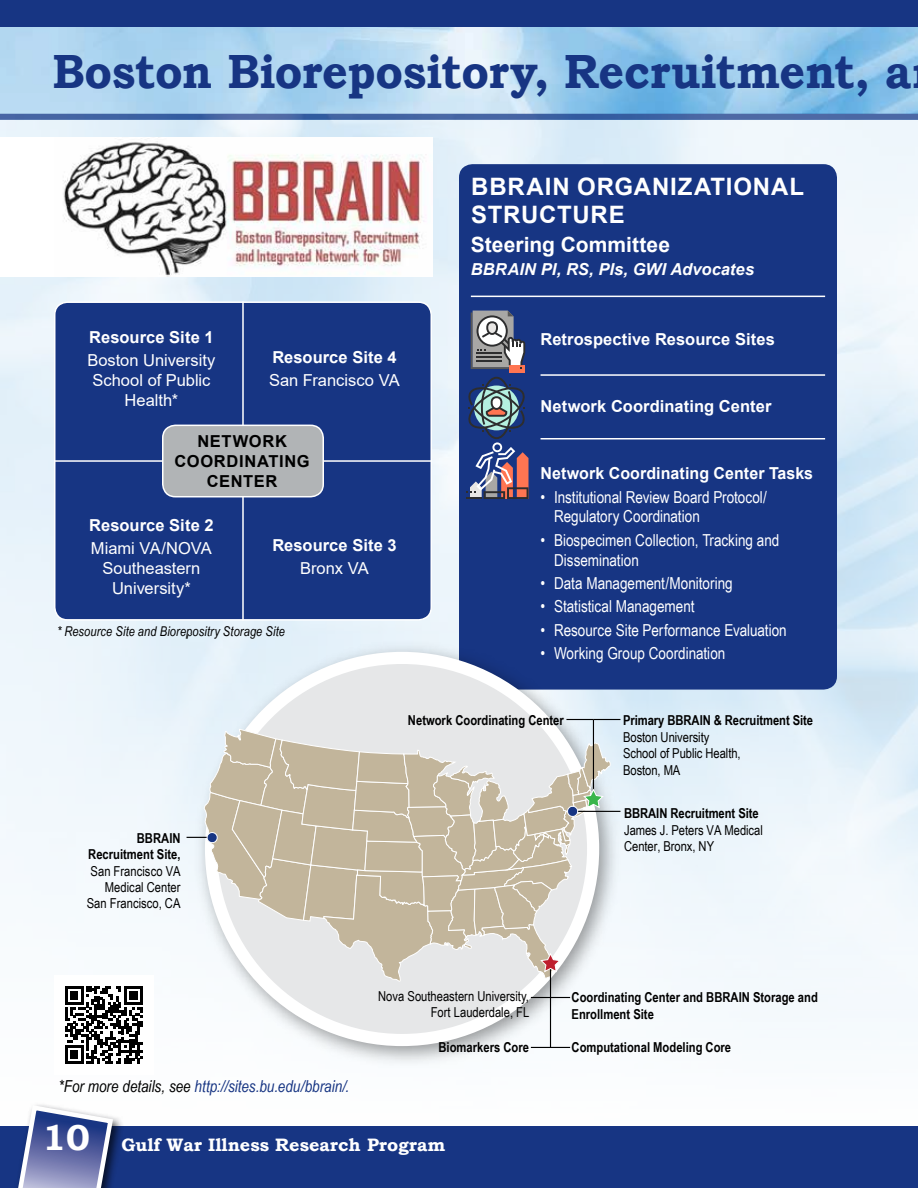
<style>
.page{position:relative;width:918px;height:1188px;background:#fff}
.page>*{position:absolute;margin:0;border:0;box-sizing:border-box;transform-origin:0 0}
.t1{font:700 48px "Bookman Old Style";letter-spacing:-.005em;color:#173583;scale:.93 1}
.t2{font:700 24px/28.8px "Arial";letter-spacing:.035em;color:#fff}
.t3{font:700 21px "Arial";letter-spacing:.005em;color:#fff}
.t4{font:700 18px "Bookman Old Style";color:#fff}
.t5{font:16.5px/19.8px "Arial Narrow";color:#fff}
.t6{font:700 16.5px "Arial";letter-spacing:.005em;color:#fff}
.t7{font:16.5px/19.8px "Arial";color:#fff;text-align:center}
.t8{font:italic 16.5px "Arial Narrow";color:#173583}
.t9{font:italic 700 16.5px "Arial";letter-spacing:.005em;color:#fff}
.t10{font:700 16.5px/19.8px "Arial";letter-spacing:.04em;color:#000;text-align:center}
.t11{font:700 13.65px/16.4px "Arial Narrow";color:#000}
.t12{font:13.65px/16.4px "Arial Narrow";letter-spacing:-.005em;color:#000;text-align:right}
.t13{font:italic 13.5px "Arial Narrow";letter-spacing:.01em;color:#000}
.s1{color:#000}
.s2{font-size:36px}
</style>
<div class="page">
<div style="left:0;top:1126px;width:918px;height:62px;background:#173583"></div>
<div style="left:7px;top:1101px;width:117px;height:87px;background:#000;opacity:.7"></div>
<svg style="left:8px;top:1124px;width:108px;height:64px"></svg>
<svg style="left:0;top:27px;width:918px;height:87px"></svg>
<div style="left:0;top:0;width:918px;height:27px;background:#173583"></div>
<img style="left:0;top:114px;width:918px;height:1010px">
<div style="left:0;top:137px;width:432px;height:139px;background:#fff"></div>
<img style="left:54px;top:141px;width:378px;height:136px">
<div style="left:459px;top:164px;width:378px;height:526px;background:#173583;border-radius:14px"></div>
<hr style="left:471px;top:296px;width:354px;height:1px;background:#fff">
<hr style="left:541px;top:374px;width:284px;height:2px;background:#fff">
<hr style="left:541px;top:438px;width:284px;height:2px;background:#fff">
<div style="left:55px;top:302px;width:376px;height:318px;background:#173583;border-radius:13px"></div>
<div style="left:54px;top:301px;width:378px;height:320px;border:2px solid #fff;border-radius:13px"></div>
<hr style="left:242px;top:301px;width:2px;height:320px;background:#fff">
<hr style="left:54px;top:460px;width:378px;height:2px;background:#fff">
<div style="left:163px;top:425px;width:160px;height:72px;background:#b1b4b6;border-radius:13px"></div>
<div style="left:162px;top:425px;width:162px;height:72px;border:2px solid #fff;border-radius:13px"></div>
<img style="left:188px;top:634px;width:440px;height:435px">
<svg style="left:211px;top:658px;width:382px;height:382px;fill:#e6e7e8"></svg>
<hr style="left:573px;top:811px;width:47px;height:1px;background:#000">
<hr style="left:550px;top:964px;width:1px;height:83px;background:#000">
<hr style="left:593px;top:720px;width:1px;height:77px;background:#000">
<svg style="left:566px;top:719px;width:54px;height:1px"></svg>
<hr style="left:531px;top:1047px;width:39px;height:1px;background:#000">
<svg style="left:187px;top:728px;width:425px;height:279px"></svg>
<div style="left:54px;top:975px;width:99px;height:100px;background:#fff"></div>
<svg style="left:65px;top:986px;width:78px;height:78px"></svg>
<svg style="left:466px;top:377px;width:63px;height:122px"></svg>
<div style="left:509px;top:365px;width:15px;height:8px;background:#ff7552"></div>
<svg style="left:471px;top:311px;width:54px;height:58px"></svg>
<h1 class="t1" style="left:52px;top:37px;width:925px">Boston Biorepository, Recruitment, a</h1>
<p class="t6" style="left:89px;top:325px;width:126px">Resource Site 1</p>
<p class="t7" style="left:87px;top:350px;width:130px">Boston University<br>School of Public<br>Health*</p>
<p class="t6" style="left:272px;top:345px;width:126px">Resource Site 4</p>
<p class="t7" style="left:269px;top:370px;width:132px">San Francisco VA</p>
<p class="t10" style="left:175px;top:432px;width:137px">NETWORK<br>COORDINATING<br>CENTER</p>
<p class="t6" style="left:89px;top:514px;width:126px">Resource Site 2</p>
<p class="t7" style="left:91px;top:539px;width:122px">Miami VA/NOVA<br>Southeastern<br>University*</p>
<p class="t6" style="left:272px;top:533px;width:126px">Resource Site 3</p>
<p class="t7" style="left:300px;top:558px;width:70px">Bronx VA</p>
<p class="t13" style="left:57px;top:622px;width:229px">* Resource Site and Biorepositry Storage Site</p>
<h2 class="t2" style="left:471px;top:172px;width:334px">BBRAIN ORGANIZATIONAL<br>STRUCTURE</h2>
<p class="t3" style="left:471px;top:230px;width:201px">Steering Committee</p>
<p class="t9" style="left:471px;top:259px;width:285px">BBRAIN PI, RS, PIs, GWI Advocates</p>
<p class="t6" style="left:541px;top:327px;width:236px">Retrospective Resource Sites</p>
<p class="t6" style="left:541px;top:395px;width:232px">Network Coordinating Center</p>
<p class="t6" style="left:541px;top:462px;width:274px">Network Coordinating Center Tasks</p>
<p class="t5" style="left:554px;top:486px;width:214px;text-indent:-13px">• Institutional Review Board Protocol/<br>Regulatory Coordination</p>
<p class="t5" style="left:554px;top:529px;width:227px;text-indent:-13px">• Biospecimen Collection, Tracking and<br>Dissemination</p>
<p class="t5" style="left:541px;top:573px;width:194px">• Data Management/Monitoring</p>
<p class="t5" style="left:541px;top:596px;width:155px">• Statistical Management</p>
<p class="t5" style="left:541px;top:619px;width:248px">• Resource Site Performance Evaluation</p>
<p class="t5" style="left:541px;top:643px;width:186px">• Working Group Coordination</p>
<p class="t11" style="left:88px;top:829px;width:94px;text-align:right">BBRAIN<br>Recruitment Site,</p>
<p class="t12" style="left:87px;top:862px;width:95px">San Francisco VA<br>Medical Center<br>San Francisco, CA</p>
<p class="t11" style="left:408px;top:712px;width:157px">Network Coordinating Center</p>
<p class="t11" style="left:623px;top:712px;width:192px">Primary BBRAIN &amp; Recruitment Site</p>
<p class="t12" style="left:623px;top:728px;width:119px;text-align:left">Boston University<br>School of Public Health,<br>Boston, MA</p>
<p class="t11" style="left:624px;top:805px;width:136px">BBRAIN Recruitment Site</p>
<p class="t12" style="left:624px;top:821px;width:140px;text-align:left">James J. Peters VA Medical<br>Center, Bronx, NY</p>
<p class="t8" style="left:58px;top:1075px;width:292px"><span class="s1">*For more details, see</span> http://sites.bu.edu/bbrain/.</p>
<p class="t12" style="left:378px;top:987px;width:153px">Nova Southeastern University,<br>Fort Lauderdale, FL</p>
<p class="t11" style="left:439px;top:1038px;width:92px">Biomarkers Core</p>
<p class="t4" style="left:42px;top:1132px;width:405px"><span class="s2">10</span> Gulf War Illness Research Program</p>
<p class="t11" style="left:572px;top:989px;width:248px">Coordinating Center and BBRAIN Storage and<br>Enrollment Site</p>
<p class="t11" style="left:572px;top:1038px;width:161px">Computational Modeling Core</p>
</div>
